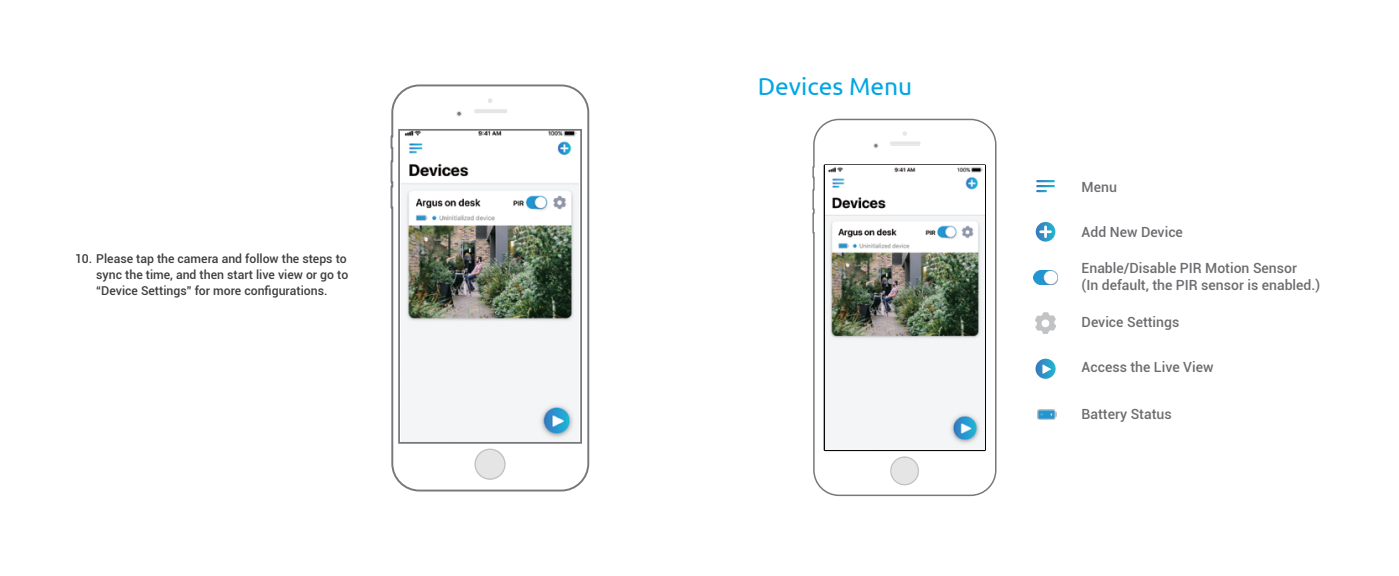
<style>
.page{position:relative;width:1399px;height:576px;background:#fff}
.page>*{position:absolute;margin:0;border:0;box-sizing:border-box;transform-origin:0 0}
.t1{font:24.5px "Ubuntu";color:#00a6e4}
.t2{font:500 14px/16.8px "Roboto";color:#6c6d70}
.t3{font:500 12.25px/15.8px "Roboto";color:#3e3e3f;text-align:justify}
</style>
<div class="page">
<svg style="left:812px;top:118px;width:185px;height:378px"></svg>
<img style="left:890px;top:141px;width:31px;height:4px">
<img style="left:824px;top:164px;width:162px;height:287px">
<svg style="left:873px;top:143px;width:6px;height:5px"></svg>
<svg style="left:902px;top:131px;width:5px;height:5px"></svg>
<img style="left:890px;top:456px;width:29px;height:29px;border-radius:14px">
<img style="left:891px;top:457px;width:27px;height:27px;border-radius:13px">
<img style="left:825px;top:166px;width:160px;height:283px">
<svg style="left:888px;top:278px;width:5px;height:6px"></svg>
<svg style="left:390px;top:84px;width:200px;height:408px"></svg>
<img style="left:474px;top:109px;width:33px;height:4px">
<svg style="left:456px;top:111px;width:6px;height:6px"></svg>
<svg style="left:488px;top:98px;width:5px;height:5px"></svg>
<img style="left:474px;top:448px;width:32px;height:31px;border-radius:16px">
<img style="left:476px;top:450px;width:28px;height:28px;border-radius:14px">
<img style="left:401px;top:132px;width:178px;height:308px">
<div style="left:398px;top:129px;width:184px;height:314px;border:2px solid #77787c"></div>
<svg style="left:1036px;top:180px;width:19px;height:12px"></svg>
<svg style="left:1036px;top:222px;width:19px;height:19px"></svg>
<img style="left:1033px;top:270px;width:25px;height:14px">
<svg style="left:1035px;top:312px;width:21px;height:22px"></svg>
<svg style="left:1035px;top:358px;width:21px;height:20px"></svg>
<svg style="left:1042px;top:364px;width:9px;height:9px"></svg>
<img style="left:1037px;top:409px;width:19px;height:10px">
<p class="t3" style="left:96px;top:250px;width:254px;text-indent:-21px">10. Please tap the camera and follow the steps to sync the time, and then start live view or go to “Device Settings” for more configurations.</p>
<h1 class="t1" style="left:758px;top:71px;width:156px">Devices Menu</h1>
<p class="t2" style="left:1082px;top:178px;width:37px">Menu</p>
<p class="t2" style="left:1082px;top:223px;width:103px">Add New Device</p>
<p class="t2" style="left:1082px;top:259px;width:240px">Enable/Disable PIR Motion Sensor<br>(In default, the PIR sensor is enabled.)</p>
<p class="t2" style="left:1082px;top:313px;width:99px">Device Settings</p>
<p class="t2" style="left:1082px;top:358px;width:133px">Access the Live View</p>
<p class="t2" style="left:1082px;top:405px;width:92px">Battery Status</p>
</div>
